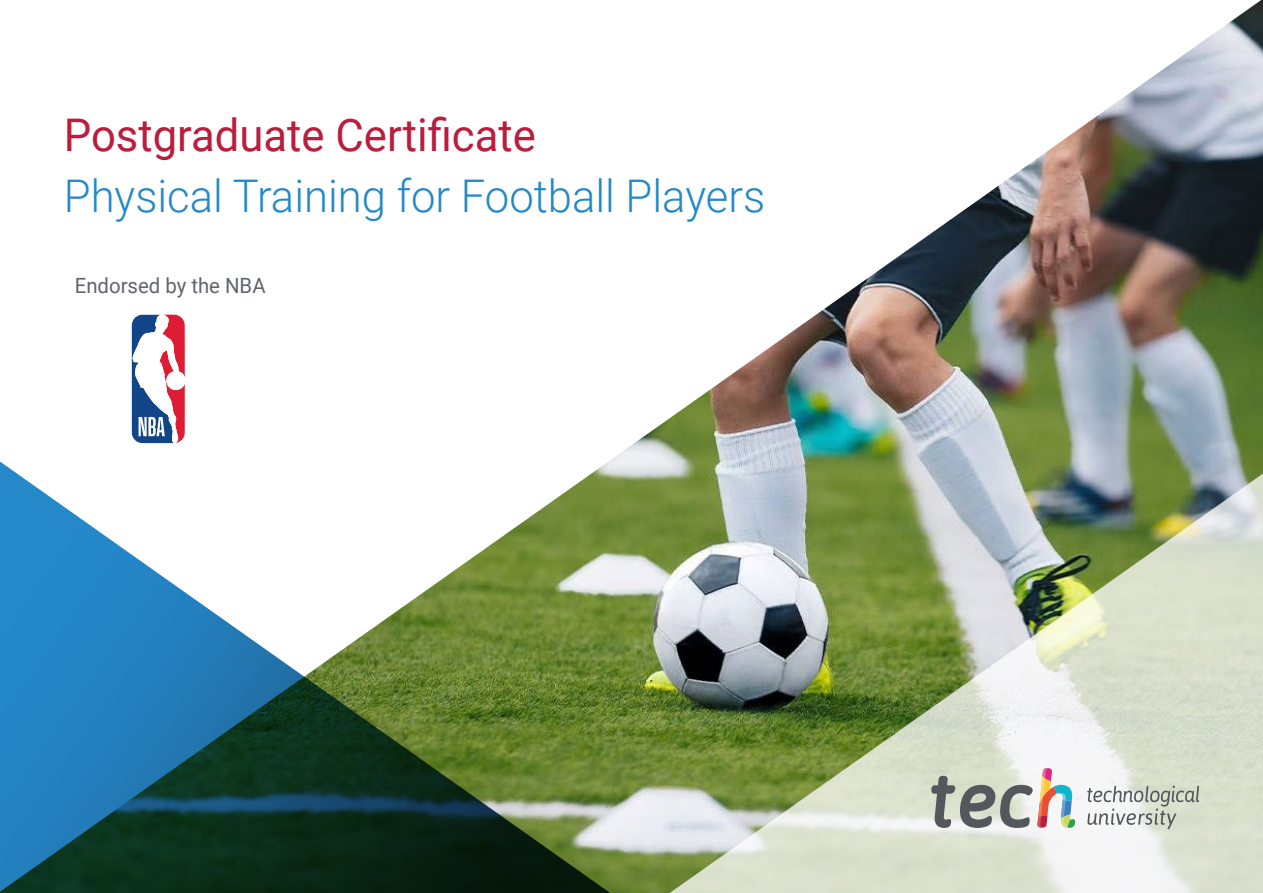
<style>
.page{position:relative;width:1263px;height:893px;background:#fff}
.page>*{position:absolute;margin:0;border:0;box-sizing:border-box;transform-origin:0 0}
.t1{font:300 45px "Roboto";color:#2488c9}
.t2{font:45px "Roboto";color:#ba1e3c}
.t3{font:21px "Roboto";color:#61646a}
</style>
<div class="page">
<img style="left:131px;top:0;width:1132px;height:458px">
<svg style="left:0;top:446px;width:640px;height:447px"></svg>
<img style="left:634px;top:458px;width:629px;height:435px">
<svg style="left:132px;top:315px;width:53px;height:128px"></svg>
<svg style="left:931px;top:768px;width:144px;height:60px"></svg>
<svg style="left:1087px;top:786px;width:112px;height:43px"></svg>
<p class="t2" style="left:64px;top:103px;width:474px">Postgraduate Certificate</p>
<p class="t1" style="left:64px;top:164px;width:703px">Physical Training for Football Players</p>
<p class="t3" style="left:75px;top:271px;width:192px">Endorsed by the NBA</p>
</div>
